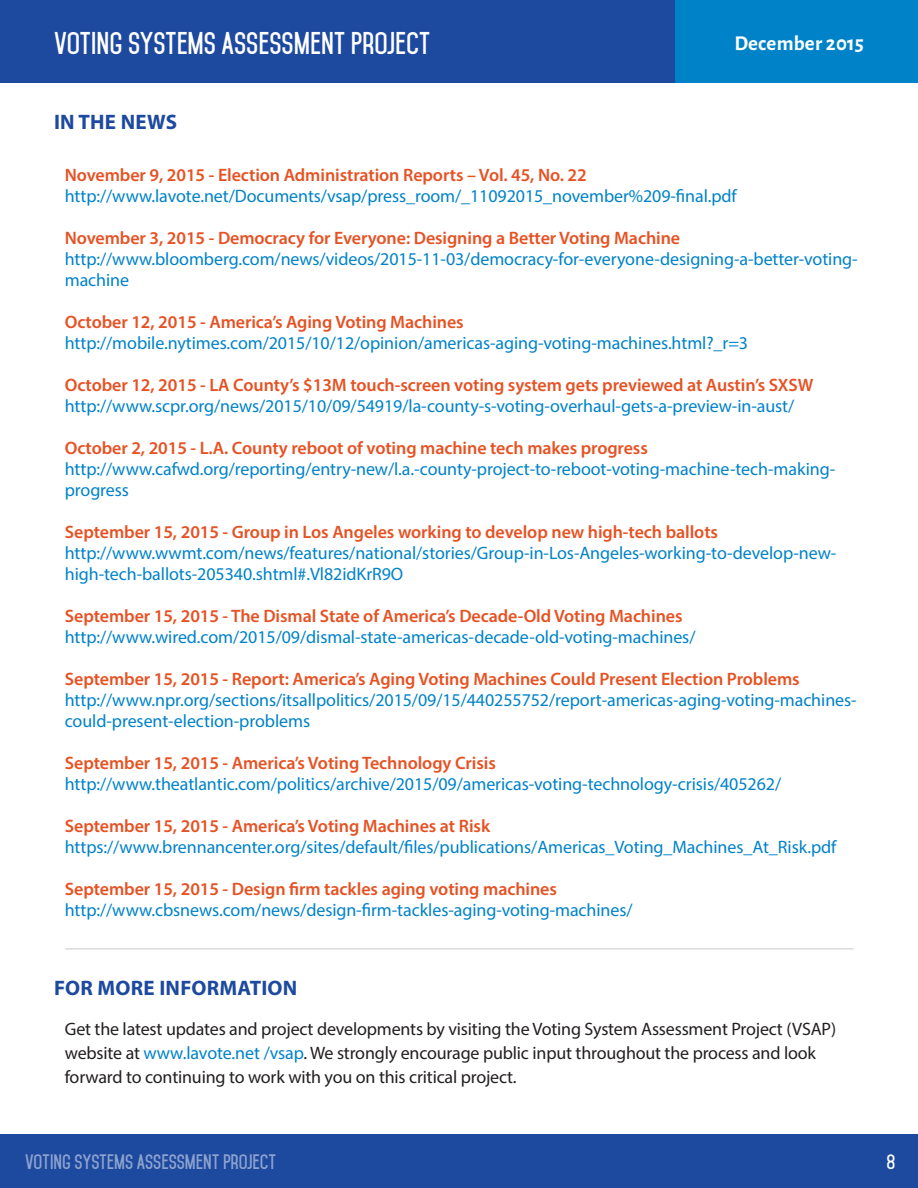
<style>
.page{position:relative;width:918px;height:1188px;background:#fff}
.page>*{position:absolute;margin:0;border:0;box-sizing:border-box;transform-origin:0 0}
.t1{font:700 27px "Mohave";color:#fff}
.t2{font:700 21px "Myriad Pro";letter-spacing:.01em;color:#1d499f}
.t3{font:700 21px "Alegreya Sans";letter-spacing:.01em;color:#fff}
.t4{font:18px/21px "Myriad Pro";letter-spacing:-.005em;color:#0082c9}
.t5{font:600 18px "Myriad Pro";letter-spacing:-.005em;color:#e65224}
.t6{font:18px/24px "Myriad Pro";letter-spacing:-.01em;color:#231f20}
.t7{font:700 18px "Mohave";color:#fff}
.s1{color:#0082c9}
</style>
<div class="page">
<div style="left:0;top:1134px;width:918px;height:54px;background:#1d499f"></div>
<div style="left:0;top:0;width:918px;height:83px;background:#0082c9"></div>
<div style="left:0;top:0;width:675px;height:83px;background:#1d499f"></div>
<hr style="left:65px;top:949px;width:788px;height:1px;background:#c7c8ca">
<h1 class="t1" style="left:54px;top:26px;width:378px">VOTING SYSTEMS ASSESSMENT PROJECT</h1>
<p class="t3" style="left:734px;top:28px;width:131px">December 2015</p>
<p class="t2" style="left:54px;top:108px;width:125px">IN THE NEWS</p>
<p class="t5" style="left:65px;top:163px;width:523px">November 9, 2015 - Election Administration Reports – Vol. 45, No. 22</p>
<p class="t4" style="left:65px;top:185px;width:674px">http://www.lavote.net/Documents/vsap/press_room/_11092015_november%209-final.pdf</p>
<p class="t5" style="left:65px;top:226px;width:617px">November 3, 2015 - Democracy for Everyone: Designing a Better Voting Machine</p>
<p class="t4" style="left:65px;top:248px;width:795px">http://www.bloomberg.com/news/videos/2015-11-03/democracy-for-everyone-designing-a-better-voting&shy;machine</p>
<p class="t5" style="left:65px;top:310px;width:401px">October 12, 2015 - America’s Aging Voting Machines</p>
<p class="t4" style="left:65px;top:332px;width:685px">http://mobile.nytimes.com/2015/10/12/opinion/americas-aging-voting-machines.html?_r=3</p>
<p class="t5" style="left:65px;top:373px;width:750px">October 12, 2015 - LA County’s $13M touch-screen voting system gets previewed at Austin’s SXSW</p>
<p class="t4" style="left:65px;top:395px;width:731px">http://www.scpr.org/news/2015/10/09/54919/la-county-s-voting-overhaul-gets-a-preview-in-aust/</p>
<p class="t5" style="left:65px;top:436px;width:585px">October 2, 2015 - L.A. County reboot of voting machine tech makes progress</p>
<p class="t4" style="left:65px;top:458px;width:772px">http://www.cafwd.org/reporting/entry-new/l.a.-county-project-to-reboot-voting-machine-tech-making&shy;progress</p>
<p class="t5" style="left:65px;top:520px;width:655px">September 15, 2015 - Group in Los Angeles working to develop new high-tech ballots</p>
<p class="t4" style="left:65px;top:542px;width:773px">http://www.wwmt.com/news/features/national/stories/Group-in-Los-Angeles-working-to-develop-new&shy;high-tech-ballots-205340.shtml#.Vl82idKrR9O</p>
<p class="t5" style="left:65px;top:604px;width:619px">September 15, 2015 - The Dismal State of America’s Decade-Old Voting Machines</p>
<p class="t4" style="left:65px;top:626px;width:632px">http://www.wired.com/2015/09/dismal-state-americas-decade-old-voting-machines/</p>
<p class="t5" style="left:65px;top:667px;width:736px">September 15, 2015 - Report: America’s Aging Voting Machines Could Present Election Problems</p>
<p class="t4" style="left:65px;top:689px;width:793px">http://www.npr.org/sections/itsallpolitics/2015/09/15/440255752/report-americas-aging-voting-machines&shy;could-present-election-problems</p>
<p class="t5" style="left:65px;top:751px;width:433px">September 15, 2015 - America’s Voting Technology Crisis</p>
<p class="t4" style="left:65px;top:773px;width:718px">http://www.theatlantic.com/politics/archive/2015/09/americas-voting-technology-crisis/405262/</p>
<p class="t5" style="left:65px;top:814px;width:427px">September 15, 2015 - America’s Voting Machines at Risk</p>
<p class="t4" style="left:65px;top:836px;width:773px">https://www.brennancenter.org/sites/default/files/publications/Americas_Voting_Machines_At_Risk.pdf</p>
<p class="t5" style="left:65px;top:877px;width:494px">September 15, 2015 - Design firm tackles aging voting machines</p>
<p class="t4" style="left:65px;top:899px;width:569px">http://www.cbsnews.com/news/design-firm-tackles-aging-voting-machines/</p>
<p class="t2" style="left:54px;top:974px;width:245px">FOR MORE INFORMATION</p>
<p class="t6" style="left:65px;top:1017px;width:773px">Get the latest updates and project developments by visiting the Voting System Assessment Project (VSAP) website at <span class="s1">www.lavote.net /vsap</span>. We strongly encourage public input throughout the process and look forward to continuing to work with you on this critical project.</p>
<p class="t7" style="left:25px;top:1151px;width:252px">VOTING SYSTEMS ASSESSMENT PROJECT</p>
<p class="t7" style="left:887px;top:1151px;width:10px">8</p>
</div>
